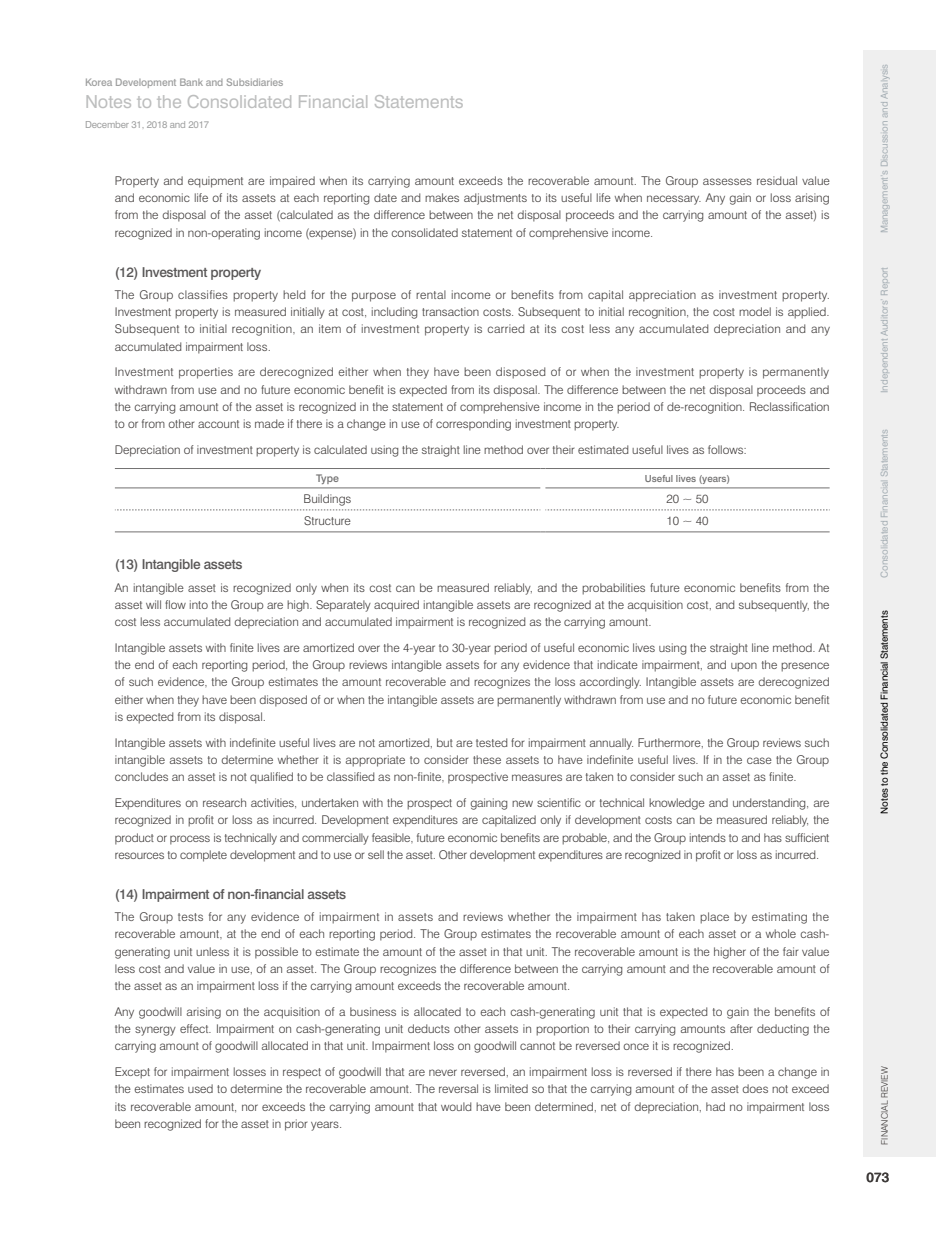
<style>
.page{position:relative;width:936px;height:1234px;background:#fff}
.page>*{position:absolute;margin:0;border:0;box-sizing:border-box;transform-origin:0 0}
.t1{font:18px "Swiss 721 BT";letter-spacing:-.005em;color:#bdbebe}
.t2{font:500 13.65px "Swiss 721 BT";letter-spacing:-.025em;color:#595757}
.t3{font:500 13.5px "Swiss 721 BT";color:#3e3a39}
.t4{font:300 12px/17.2px "Swiss 721 BT";color:#3e3a39;text-align:justify}
.t5{font:500 10.5px "Swiss 721 BT";letter-spacing:-.01em;color:#9fa0a0}
.t6{font:500 10.5px "Swiss 721 BT";color:#727171}
.t7{font:9.75px "Swiss 721 BT";letter-spacing:-.01em;color:#a6afb5}
.t8{font:9.75px "Swiss 721 BT";letter-spacing:-.01em;color:#000}
.t9{font:9.75px "Swiss 721 BT";letter-spacing:-.02em;color:#9fa0a0}
.t10{font:500 9.75px "Swiss 721 BT";color:#727171}
.t11{font:300 9px "Swiss 721 BT";color:#3e3a39}
</style>
<div class="page">
<div style="left:863px;top:50px;width:72px;height:1105px;background:#efefef"></div>
<hr style="left:115px;top:468px;width:425px;height:1px;background:#727171">
<hr style="left:545px;top:468px;width:284px;height:1px;background:#727171">
<hr style="left:115px;top:487px;width:425px;height:1px;background:#727171">
<hr style="left:545px;top:487px;width:284px;height:1px;background:#727171">
<svg style="left:115px;top:509px;width:713px;height:1px"></svg>
<hr style="left:115px;top:531px;width:425px;height:1px;background:#727171">
<hr style="left:545px;top:531px;width:284px;height:1px;background:#727171">
<p class="t5" style="left:85px;top:75px;width:200px">Korea Development Bank and Subsidiaries</p>
<p class="t9" style="left:85px;top:119px;width:126px">December 31, 2018 and 2017</p>
<h1 class="t1" style="left:85px;top:91px;width:380px">Notes to the Consolidated Financial Statements</h1>
<p class="t4" style="left:115px;top:172px;width:716px">Property and equipment are impaired when its carrying amount exceeds the recoverable amount. The Group assesses residual value and economic life of its assets at each reporting date and makes adjustments to its useful life when necessary. Any gain or loss arising from the disposal of the asset (calculated as the difference between the net disposal proceeds and the carrying amount of the asset) is recognized in non-operating income (expense) in the consolidated statement of comprehensive income.</p>
<p class="t2" style="left:115px;top:263px;width:148px">(12) Investment property</p>
<p class="t4" style="left:115px;top:286px;width:716px">The Group classifies property held for the purpose of rental income or benefits from capital appreciation as investment property.<br>Investment property is measured initially at cost, including transaction costs. Subsequent to initial recognition, the cost model is applied.<br>Subsequent to initial recognition, an item of investment property is carried at its cost less any accumulated depreciation and any accumulated impairment loss.</p>
<p class="t4" style="left:115px;top:363px;width:716px">Investment properties are derecognized either when they have been disposed of or when the investment property is permanently withdrawn from use and no future economic benefit is expected from its disposal. The difference between the net disposal proceeds and the carrying amount of the asset is recognized in the statement of comprehensive income in the period of de-recognition. Reclassification to or from other account is made if there is a change in use of corresponding investment property.</p>
<p class="t4" style="left:115px;top:441px;width:633px">Depreciation of investment property is calculated using the straight line method over their estimated useful lives as follows:</p>
<p class="t6" style="left:316px;top:471px;width:24px">Type</p>
<p class="t10" style="left:645px;top:472px;width:87px">Useful lives (years)</p>
<p class="t4" style="left:303px;top:490px;width:49px">Buildings</p>
<p class="t4" style="left:666px;top:490px;width:43px">20 ~ 50</p>
<p class="t4" style="left:304px;top:512px;width:48px">Structure</p>
<p class="t4" style="left:666px;top:512px;width:43px">10 ~ 40</p>
<p class="t2" style="left:115px;top:556px;width:129px">(13) Intangible assets</p>
<p class="t4" style="left:115px;top:578px;width:716px">An intangible asset is recognized only when its cost can be measured reliably, and the probabilities future economic benefits from the asset will flow into the Group are high. Separately acquired intangible assets are recognized at the acquisition cost, and subsequently, the cost less accumulated depreciation and accumulated impairment is recognized as the carrying amount.</p>
<p class="t4" style="left:115px;top:638px;width:716px">Intangible assets with finite lives are amortized over the 4-year to 30-year period of useful economic lives using the straight line method. At the end of each reporting period, the Group reviews intangible assets for any evidence that indicate impairment, and upon the presence of such evidence, the Group estimates the amount recoverable and recognizes the loss accordingly. Intangible assets are derecognized either when they have been disposed of or when the intangible assets are permanently withdrawn from use and no future economic benefit is expected from its disposal.</p>
<p class="t4" style="left:115px;top:733px;width:716px">Intangible assets with indefinite useful lives are not amortized, but are tested for impairment annually. Furthermore, the Group reviews such intangible assets to determine whether it is appropriate to consider these assets to have indefinite useful lives. If in the case the Group concludes an asset is not qualified to be classified as non-finite, prospective measures are taken to consider such an asset as finite.</p>
<p class="t4" style="left:115px;top:793px;width:716px">Expenditures on research activities, undertaken with the prospect of gaining new scientific or technical knowledge and understanding, are recognized in profit or loss as incurred. Development expenditures are capitalized only if development costs can be measured reliably, the product or process is technically and commercially feasible, future economic benefits are probable, and the Group intends to and has sufficient resources to complete development and to use or sell the asset. Other development expenditures are recognized in profit or loss as incurred.</p>
<p class="t2" style="left:115px;top:885px;width:233px">(14) Impairment of non-financial assets</p>
<p class="t4" style="left:115px;top:907px;width:716px">The Group tests for any evidence of impairment in assets and reviews whether the impairment has taken place by estimating the recoverable amount, at the end of each reporting period. The Group estimates the recoverable amount of each asset or a whole cash&shy;generating unit unless it is possible to estimate the amount of the asset in that unit. The recoverable amount is the higher of the fair value less cost and value in use, of an asset. The Group recognizes the difference between the carrying amount and the recoverable amount of the asset as an impairment loss if the carrying amount exceeds the recoverable amount.</p>
<p class="t4" style="left:115px;top:1002px;width:716px">Any goodwill arising on the acquisition of a business is allocated to each cash-generating unit that is expected to gain the benefits of the synergy effect. Impairment on cash-generating unit deducts other assets in proportion to their carrying amounts after deducting the carrying amount of goodwill allocated in that unit. Impairment loss on goodwill cannot be reversed once it is recognized.</p>
<p class="t4" style="left:115px;top:1062px;width:716px">Except for impairment losses in respect of goodwill that are never reversed, an impairment loss is reversed if there has been a change in the estimates used to determine the recoverable amount. The reversal is limited so that the carrying amount of the asset does not exceed its recoverable amount, nor exceeds the carrying amount that would have been determined, net of depreciation, had no impairment loss been recognized for the asset in prior years.</p>
<p class="t7" style="left:878px;top:233px;width:171px;rotate:-90deg">Management’s Discussion and Analysis</p>
<p class="t7" style="left:878px;top:393px;width:127px;rotate:-90deg">Independent Auditors’ Report</p>
<p class="t7" style="left:878px;top:577px;width:150px;rotate:-90deg">Consolidated Financial Statements</p>
<p class="t8" style="left:878px;top:813px;width:204px;rotate:-90deg">Notes to the Consolidated Financial Statements</p>
<p class="t11" style="left:879px;top:1144px;width:80px;rotate:-90deg">FINANCIAL REVIEW</p>
<p class="t3" style="left:866px;top:1168px;width:24px">073</p>
</div>
